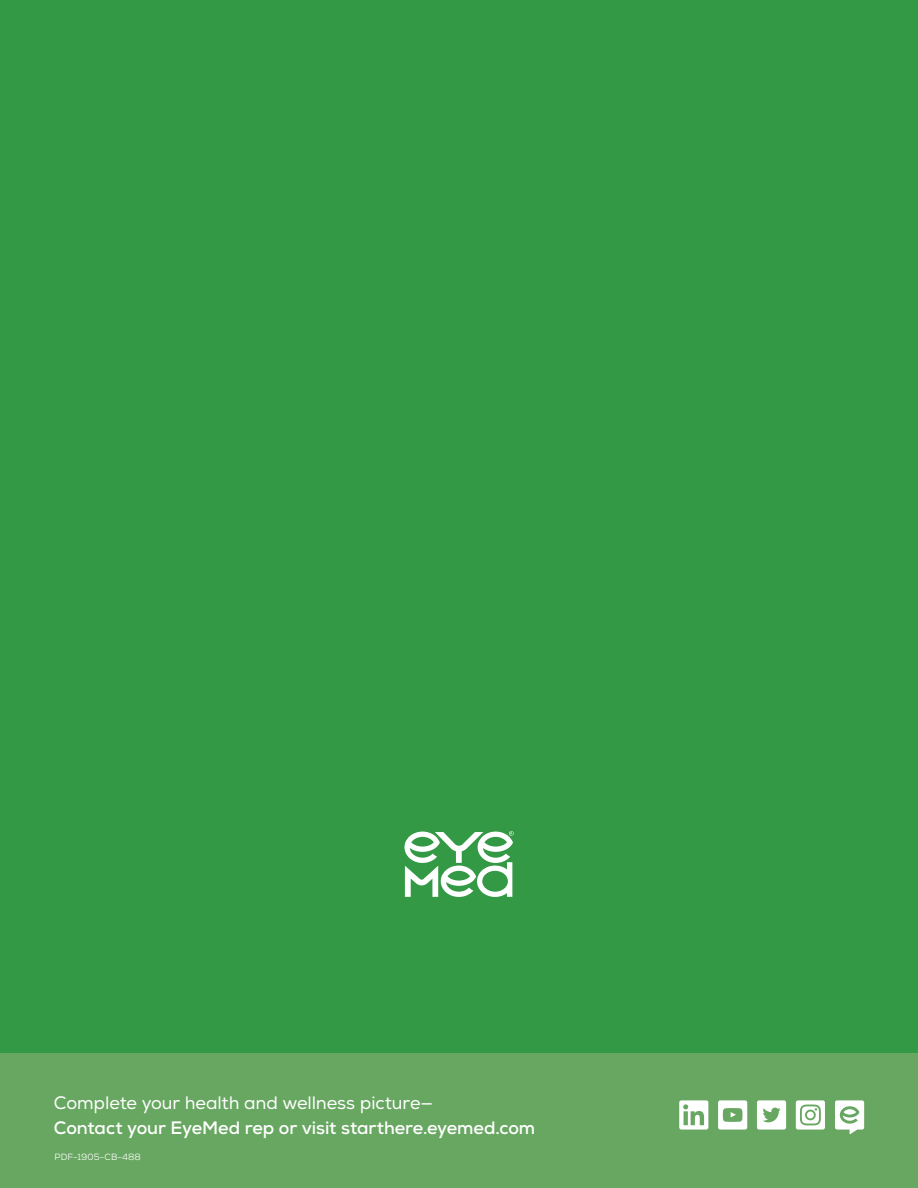
<style>
.page{position:relative;width:918px;height:1188px;background:#fff}
.page>*{position:absolute;margin:0;border:0;box-sizing:border-box;transform-origin:0 0}
.t1{font:700 18px "Nexa";letter-spacing:-.005em;color:#fff}
.t2{font:18px "Nexa";letter-spacing:-.005em;color:#fff}
.t3{font:9px "Nexa";letter-spacing:.015em;color:#fff}
</style>
<div class="page">
<div style="left:0;top:1053px;width:918px;height:135px;background:#68a761"></div>
<div style="left:0;top:0;width:918px;height:1053px;background:#339945"></div>
<svg style="left:679px;top:1100px;width:29px;height:29px"></svg>
<svg style="left:835px;top:1100px;width:29px;height:34px"></svg>
<svg style="left:757px;top:1100px;width:29px;height:29px"></svg>
<svg style="left:718px;top:1100px;width:29px;height:29px"></svg>
<svg style="left:796px;top:1100px;width:29px;height:29px"></svg>
<div style="left:807px;top:1111px;width:7px;height:7px;background:#fff;border-radius:50%"></div>
<svg style="left:404px;top:831px;width:109px;height:66px"></svg>
<p class="t2" style="left:54px;top:1091px;width:381px">Complete your health and wellness picture—</p>
<p class="t1" style="left:54px;top:1116px;width:483px">Contact your EyeMed rep or visit starthere.eyemed.com</p>
<p class="t3" style="left:55px;top:1151px;width:88px">PDF-1905-CB-488</p>
</div>
